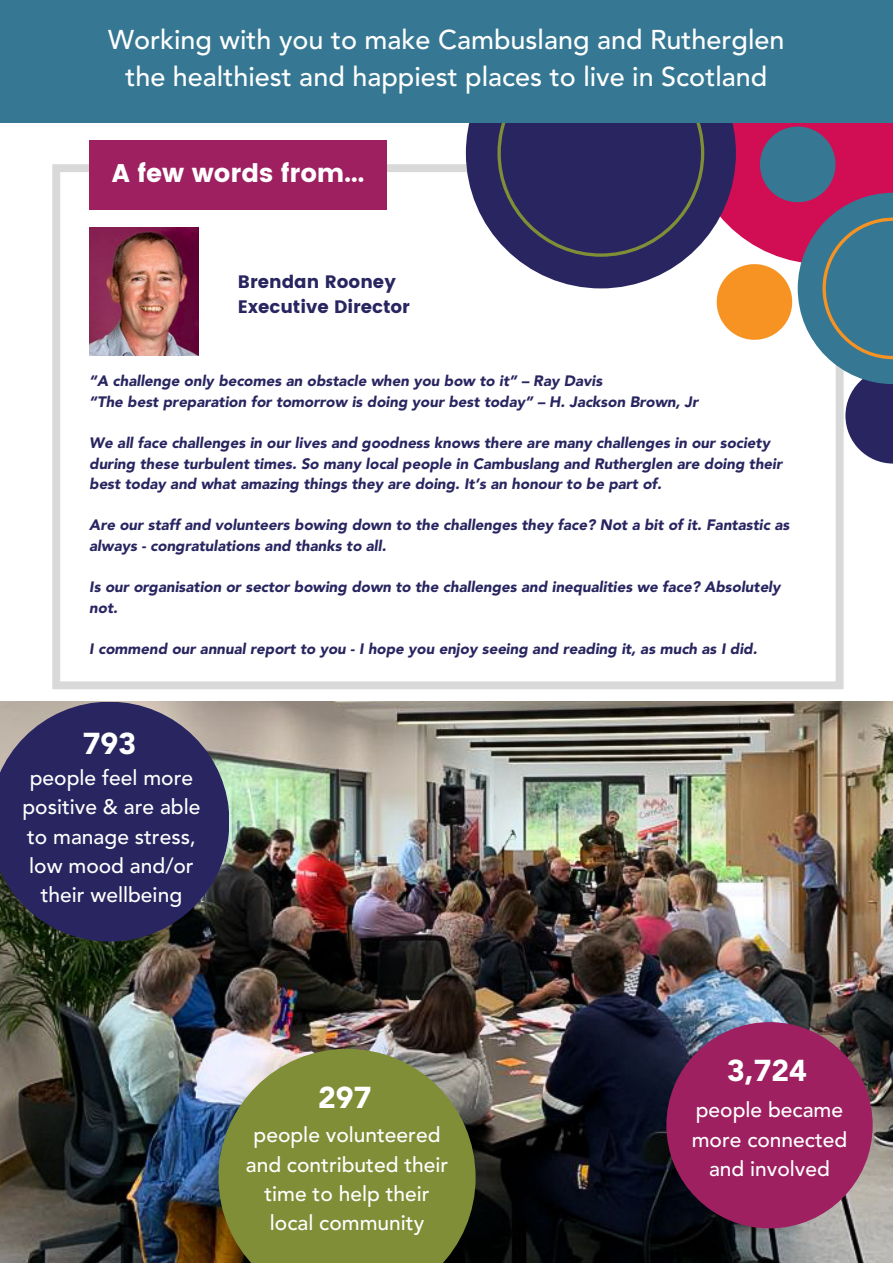
<style>
.page{position:relative;width:893px;height:1264px;background:#fff}
.page>*{position:absolute;margin:0;border:0;box-sizing:border-box;transform-origin:0 0}
.t1{font:900 30px "Avenir LT Std";color:#fff}
.t2{font:500 27px/37px "Avenir LT Std";color:#fff;text-align:center}
.t3{font:25.5px "Poppins";color:#fff}
.t4{font:500 21px/29.2px "Avenir LT Std";color:#fff;text-align:center}
.t5{font:18px "Poppins";color:#282560}
.t6{font:italic 900 15px/20.5px "Avenir LT Std";color:#282560}
</style>
<div class="page">
<svg style="left:52px;top:164px;width:791px;height:525px"></svg>
<svg style="left:466px;top:123px;width:31px;height:165px;fill:#282560"></svg>
<svg style="left:497px;top:123px;width:395px;height:340px"></svg>
<div style="left:0;top:0;width:892px;height:123px;background:#367893"></div>
<div style="left:89px;top:141px;width:297px;height:69px;background:#9e2061"></div>
<img style="left:89px;top:227px;width:109px;height:128px">
<img style="left:0;top:701px;width:892px;height:561px">
<svg style="left:218px;top:1048px;width:257px;height:214px;fill:#808e38"></svg>
<svg style="left:0;top:701px;width:229px;height:240px;fill:#282560"></svg>
<div style="left:666px;top:1022px;width:206px;height:206px;background:#9e2061;border-radius:50%"></div>
<p class="t2" style="left:108px;top:24px;width:678px">Working with you to make Cambuslang and Rutherglen the healthiest and happiest places to live in Scotland</p>
<p class="t3" style="left:112px;top:158px;width:254px">A few words from...</p>
<p class="t5" style="left:238px;top:271px;width:159px">Brendan Rooney</p>
<p class="t5" style="left:238px;top:296px;width:173px">Executive Director</p>
<p class="t6" style="left:89px;top:372px;width:514px">“A challenge only becomes an obstacle when you bow to it” – Ray Davis</p>
<p class="t6" style="left:89px;top:392px;width:610px">“The best preparation for tomorrow is doing your best today” – H. Jackson Brown, Jr</p>
<p class="t6" style="left:89px;top:434px;width:694px">We all face challenges in our lives and goodness knows there are many challenges in our society during these turbulent times. So many local people in Cambuslang and Rutherglen are doing their best today and what amazing things they are doing. It’s an honour to be part of.</p>
<p class="t6" style="left:89px;top:516px;width:701px">Are our staff and volunteers bowing down to the challenges they face? Not a bit of it. Fantastic as always - congratulations and thanks to all.</p>
<p class="t6" style="left:89px;top:578px;width:692px">Is our organisation or sector bowing down to the challenges and inequalities we face? Absolutely not.</p>
<p class="t6" style="left:89px;top:640px;width:669px">I commend our annual report to you - I hope you enjoy seeing and reading it, as much as I did.</p>
<p class="t1" style="left:83px;top:731px;width:55px">793</p>
<p class="t4" style="left:22px;top:765px;width:179px">people feel more positive &amp; are able to manage stress, low mood and/or their wellbeing</p>
<p class="t1" style="left:318px;top:1084px;width:55px">297</p>
<p class="t4" style="left:246px;top:1122px;width:204px">people volunteered and contributed their time to help their local community</p>
<p class="t1" style="left:727px;top:1058px;width:81px">3,724</p>
<p class="t4" style="left:691px;top:1097px;width:157px">people became more connected and involved</p>
</div>
